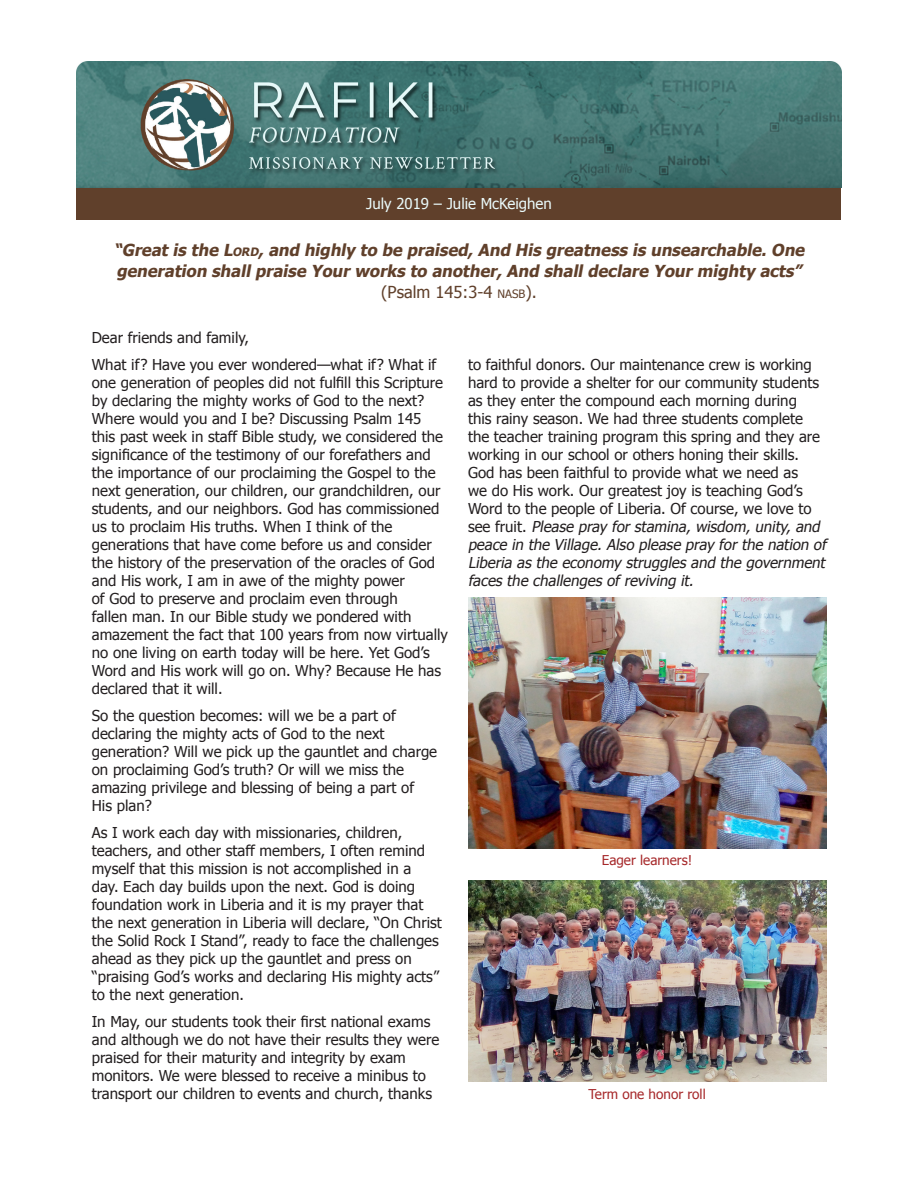
<style>
.page{position:relative;width:918px;height:1188px;background:#fff}
.page>*{position:absolute;margin:0;border:0;box-sizing:border-box;transform-origin:0 0}
.Verse{font:italic 700 16.5px/21px "Tahoma";color:#60402b;text-align:center}
.Body_copy{font:15px/18px "Tahoma";color:#231f20}
.Date_and_Name{font:15px "Tahoma";color:#eafafa}
.Photo_Caption{font:13.5px "Tahoma";color:#a6282a}
.s1{font-size:11.55px}
.s2{font-weight:400;font-style:normal}
.s3{font-weight:400;font-style:normal;font-size:11.55px}
.s4{font-style:italic}
</style>
<div class="page">
<div style="left:76px;top:188px;width:766px;height:31px;background:#60402b"></div>
<img style="left:76px;top:61px;width:765px;height:127px">
<img style="left:468px;top:598px;width:358px;height:251px">
<img style="left:468px;top:881px;width:358px;height:200px">
<p class="Date_and_Name" style="left:366px;top:194px;width:187px">July 2019 – Julie McKeighen</p>
<p class="Verse" style="left:114px;top:238px;width:696px">“Great is the L<span class="s1">ord</span>, and highly to be praised, And His greatness is unsearchable. One generation shall praise Your works to another, And shall declare Your mighty acts” <span class="s2">(Psalm 145:3-4</span> <span class="s3">NASB</span><span class="s2">).</span></p>
<p class="Body_copy" style="left:92px;top:327px;width:159px">Dear friends and family,</p>
<p class="Body_copy" style="left:92px;top:354px;width:358px">What if? Have you ever wondered—what if? What if one generation of peoples did not fulfill this Scripture by declaring the mighty works of God to the next?<br>Where would you and I be? Discussing Psalm 145 this past week in staff Bible study, we considered the significance of the testimony of our forefathers and the importance of our proclaiming the Gospel to the next generation, our children, our grandchildren, our students, and our neighbors. God has commissioned us to proclaim His truths. When I think of the generations that have come before us and consider the history of the preservation of the oracles of God and His work, I am in awe of the mighty power<br>of God to preserve and proclaim even through<br>fallen man. In our Bible study we pondered with amazement the fact that 100 years from now virtually no one living on earth today will be here. Yet God’s Word and His work will go on. Why? Because He has declared that it will.</p>
<p class="Body_copy" style="left:92px;top:705px;width:347px">So the question becomes: will we be a part of declaring the mighty acts of God to the next generation? Will we pick up the gauntlet and charge on proclaiming God’s truth? Or will we miss the amazing privilege and blessing of being a part of His plan?</p>
<p class="Body_copy" style="left:92px;top:822px;width:352px">As I work each day with missionaries, children, teachers, and other staff members, I often remind myself that this mission is not accomplished in a<br>day. Each day builds upon the next. God is doing foundation work in Liberia and it is my prayer that the next generation in Liberia will declare, “On Christ the Solid Rock I Stand”, ready to face the challenges ahead as they pick up the gauntlet and press on “praising God’s works and declaring His mighty acts” to the next generation.</p>
<p class="Body_copy" style="left:92px;top:1011px;width:349px">In May, our students took their first national exams and although we do not have their results they were praised for their maturity and integrity by exam monitors. We were blessed to receive a minibus to transport our children to events and church, thanks</p>
<p class="Body_copy" style="left:468px;top:354px;width:363px">to faithful donors. Our maintenance crew is working hard to provide a shelter for our community students as they enter the compound each morning during<br>this rainy season. We had three students complete<br>the teacher training program this spring and they are working in our school or others honing their skills.<br>God has been faithful to provide what we need as<br>we do His work. Our greatest joy is teaching God’s Word to the people of Liberia. Of course, we love to<br>s e e f r u i t . <span class="s4">Please pray for stamina, wisdom, unity, and peace in the Village. Also please pray for the nation of Liberia as the economy struggles and the government faces the challenges of reviving it.</span></p>
<p class="Photo_Caption" style="left:602px;top:851px;width:92px">Eager learners!</p>
<p class="Photo_Caption" style="left:588px;top:1085px;width:119px">Term one honor roll</p>
</div>
